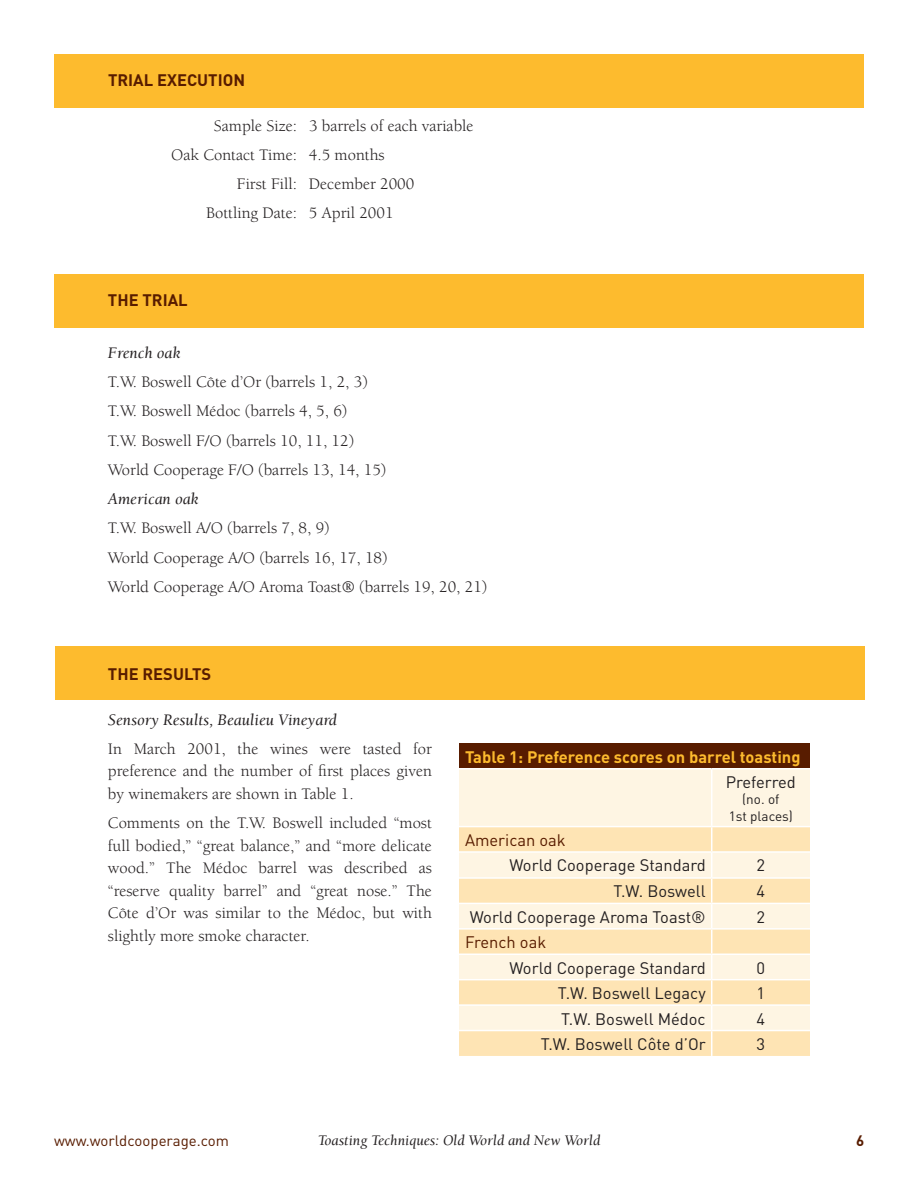
<style>
.page{position:relative;width:918px;height:1188px;background:#fff}
.page>*{position:absolute;margin:0;border:0;box-sizing:border-box;transform-origin:0 0}
.t1{font:16.5px/22.5px "Berkeley";color:#231f20}
.t2{font:16.5px "DIN";color:#231f20}
.t3{font:italic 16.5px "Berkeley";color:#231f20}
.t4{font:700 16.5px "DIN";color:#fdbb2e}
.t5{font:700 16.5px "DIN";color:#581c00}
.t6{font:16.5px "DIN";color:#581c00}
.t7{font:italic 15px "Berkeley";color:#231f20}
.t8{font:15px "DIN";color:#581c00}
.t9{font:700 15px "DIN";color:#581c00}
.t10{font:13.5px/16.2px "DIN";color:#231f20;text-align:center}
</style>
<div class="page">
<div style="left:54px;top:274px;width:810px;height:54px;background:#fdbb2e"></div>
<div style="left:55px;top:646px;width:810px;height:54px;background:#fdbb2e"></div>
<div style="left:54px;top:54px;width:810px;height:54px;background:#fdbb2e"></div>
<div style="left:459px;top:743px;width:351px;height:26px;background:#581c00"></div>
<div style="left:459px;top:770px;width:351px;height:56px;background:#fef5e3"></div>
<svg style="left:459px;top:827px;width:351px;height:229px;background:#feebc9"></svg>
<hr style="left:459px;top:768px;width:253px;height:2px;background:#fff">
<hr style="left:712px;top:768px;width:98px;height:2px;background:#fff">
<hr style="left:711px;top:770px;width:1px;height:56px;background:#fff">
<hr style="left:459px;top:851px;width:253px;height:2px;background:#fff">
<hr style="left:712px;top:851px;width:98px;height:2px;background:#fff">
<hr style="left:459px;top:877px;width:253px;height:2px;background:#fff">
<hr style="left:712px;top:877px;width:98px;height:2px;background:#fff">
<hr style="left:459px;top:903px;width:253px;height:1px;background:#fff">
<hr style="left:712px;top:903px;width:98px;height:1px;background:#fff">
<hr style="left:459px;top:928px;width:253px;height:2px;background:#fff">
<hr style="left:712px;top:928px;width:98px;height:2px;background:#fff">
<hr style="left:459px;top:954px;width:253px;height:1px;background:#fff">
<hr style="left:712px;top:954px;width:98px;height:1px;background:#fff">
<hr style="left:459px;top:979px;width:253px;height:1px;background:#fff">
<hr style="left:712px;top:979px;width:98px;height:1px;background:#fff">
<hr style="left:459px;top:1004px;width:253px;height:2px;background:#fff">
<hr style="left:712px;top:1004px;width:98px;height:2px;background:#fff">
<hr style="left:459px;top:1030px;width:253px;height:1px;background:#fff">
<hr style="left:712px;top:1030px;width:98px;height:1px;background:#fff">
<svg style="left:711px;top:827px;width:1px;height:229px"></svg>
<p class="t5" style="left:108px;top:69px;width:139px">TRIAL EXECUTION</p>
<p class="t1" style="left:214px;top:115px;width:261px">Sample Size: 3 barrels of each variable</p>
<p class="t1" style="left:171px;top:144px;width:215px">Oak Contact Time: 4.5 months</p>
<p class="t1" style="left:237px;top:173px;width:179px">First Fill: December 2000</p>
<p class="t1" style="left:206px;top:202px;width:189px">Bottling Date: 5 April 2001</p>
<p class="t5" style="left:108px;top:289px;width:81px">THE TRIAL</p>
<p class="t3" style="left:108px;top:344px;width:74px">French oak</p>
<p class="t1" style="left:108px;top:368px;width:280px;line-height:29.2px">T.W. Boswell Côte d’Or (barrels 1, 2, 3)<br>T.W. Boswell Médoc (barrels 4, 5, 6)<br>T.W. Boswell F/O (barrels 10, 11, 12)<br>World Cooperage F/O (barrels 13, 14, 15)</p>
<p class="t3" style="left:108px;top:490px;width:92px">American oak</p>
<p class="t1" style="left:108px;top:514px;width:381px;line-height:29.2px">T.W. Boswell A/O (barrels 7, 8, 9)<br>World Cooperage A/O (barrels 16, 17, 18)<br>World Cooperage A/O Aroma Toast® (barrels 19, 20, 21)</p>
<p class="t5" style="left:108px;top:663px;width:105px">THE RESULTS</p>
<p class="t3" style="left:108px;top:711px;width:230px">Sensory Results, Beaulieu Vineyard</p>
<p class="t1" style="left:108px;top:738px;width:325px;text-align:justify">In March 2001, the wines were tasted for preference and the number of first places given by winemakers are shown in Table 1.</p>
<p class="t1" style="left:108px;top:812px;width:326px;text-align:justify">Comments on the T.W. Boswell included “most full bodied,” “great balance,” and “more delicate wood.” The Médoc barrel was described as “reserve quality barrel” and “great nose.” The Côte d’Or was similar to the Médoc, but with slightly more smoke character.</p>
<p class="t4" style="left:465px;top:746px;width:337px">Table 1: Preference scores on barrel toasting</p>
<p class="t2" style="left:726px;top:772px;width:72px">Preferred</p>
<p class="t10" style="left:729px;top:791px;width:66px">(no. of<br>1st places)</p>
<p class="t6" style="left:465px;top:830px;width:102px">American oak</p>
<p class="t2" style="left:510px;top:855px;width:198px">World Cooperage Standard</p>
<p class="t2" style="left:757px;top:855px;width:10px">2</p>
<p class="t2" style="left:613px;top:881px;width:94px">T.W. Boswell</p>
<p class="t2" style="left:757px;top:881px;width:10px">4</p>
<p class="t2" style="left:470px;top:907px;width:237px">World Cooperage Aroma Toast®</p>
<p class="t2" style="left:757px;top:907px;width:10px">2</p>
<p class="t6" style="left:465px;top:932px;width:83px">French oak</p>
<p class="t2" style="left:510px;top:957px;width:198px">World Cooperage Standard</p>
<p class="t2" style="left:757px;top:957px;width:10px">0</p>
<p class="t2" style="left:558px;top:983px;width:149px">T.W. Boswell Legacy</p>
<p class="t2" style="left:757px;top:983px;width:10px">1</p>
<p class="t2" style="left:561px;top:1008px;width:146px">T.W. Boswell Médoc</p>
<p class="t2" style="left:757px;top:1008px;width:10px">4</p>
<p class="t2" style="left:541px;top:1034px;width:166px">T.W. Boswell Côte d’Or</p>
<p class="t2" style="left:757px;top:1034px;width:10px">3</p>
<p class="t8" style="left:54px;top:1131px;width:177px">www.worldcooperage.com</p>
<p class="t7" style="left:318px;top:1133px;width:284px">Toasting Techniques: Old World and New World</p>
<p class="t9" style="left:856px;top:1131px;width:10px">6</p>
</div>
